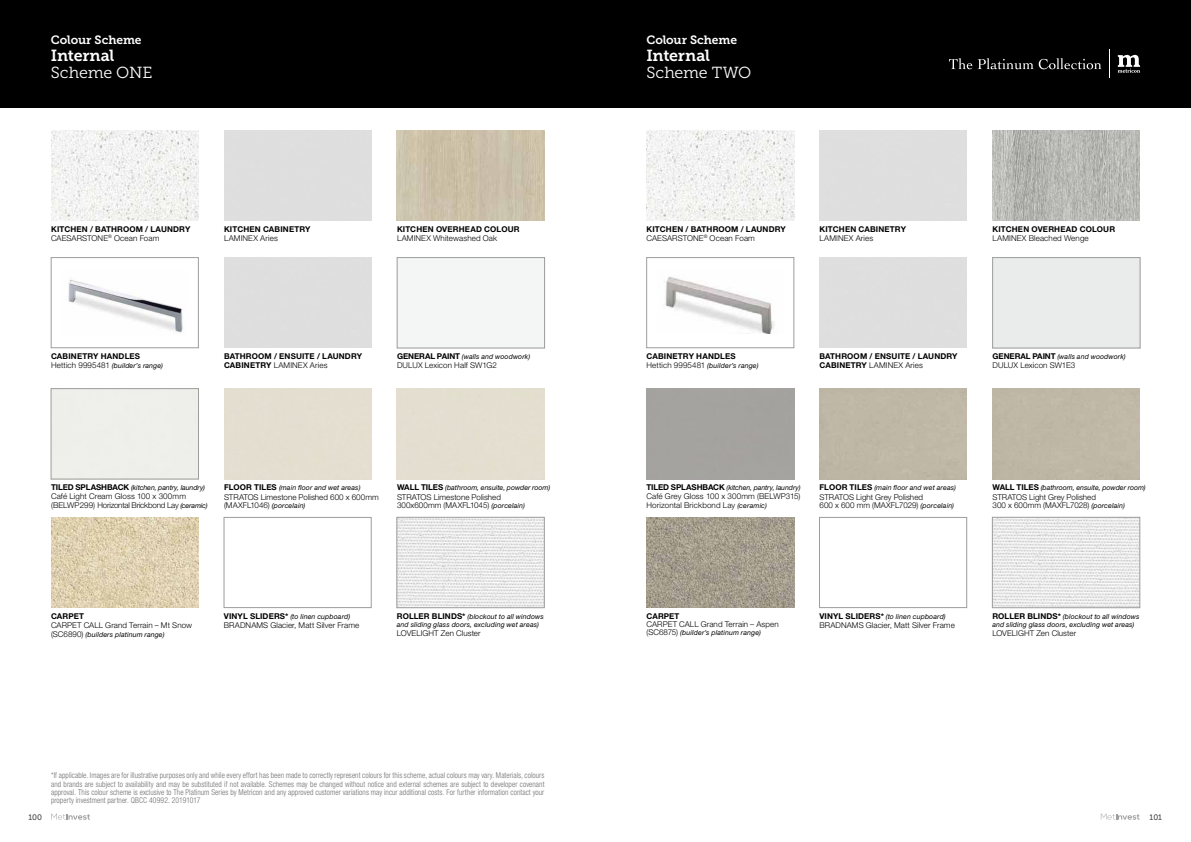
<style>
.page{position:relative;width:1191px;height:842px;background:#fff}
.page>*{position:absolute;margin:0;border:0;box-sizing:border-box;transform-origin:0 0}
.t1{font:16px "Museo Slab 300";letter-spacing:-.01em;color:#fff}
.t2{font:16px "Museo Slab 700";letter-spacing:-.015em;color:#fff}
.t3{font:12px "Museo Slab 700";letter-spacing:-.01em;color:#fff}
.t4{font:300 8px/8px "Helvetica Neue LT Pro";letter-spacing:.01em;color:#000}
.t5{font:300 condensed 8px/8.2px "Helvetica Neue LT Pro";letter-spacing:.01em;color:#706f6f;text-align:justify;scale:.95 1}
.t6{font:700 8px/9px "Helvetica Neue LT Pro";letter-spacing:.02em;color:#000}
.t7{font:8px "Museo Slab 500";letter-spacing:-.005em;color:#4a4a49}
.t8{font:italic 7px/8px "Helvetica Neue LT Pro";letter-spacing:.015em;color:#000}
.t9{font:italic 7px "Helvetica Neue LT Pro";letter-spacing:-.005em;color:#000}
.s1{font-weight:300}
.s2{font-weight:300;font-style:normal;font-size:8px}
.s3{font-weight:700;font-style:normal;font-size:8px}
.s4{font-weight:400;font-style:italic;font-size:7px}
</style>
<div class="page">
<div style="left:0;top:0;width:1191px;height:108px;background:#000"></div>
<img style="left:397px;top:130px;width:147px;height:91px">
<img style="left:68px;top:279px;width:116px;height:54px">
<div style="left:51px;top:257px;width:147px;height:91px;border:1px solid #9d9d9c"></div>
<div style="left:51px;top:388px;width:148px;height:91px;border:1px solid #9d9d9c"></div>
<div style="left:224px;top:517px;width:147px;height:91px;background:#fff;border:1px solid #9d9d9c"></div>
<img style="left:399px;top:519px;width:143px;height:87px">
<div style="left:397px;top:517px;width:147px;height:91px;border:1px solid #9d9d9c"></div>
<img style="left:51px;top:517px;width:147px;height:91px">
<div style="left:397px;top:257px;width:148px;height:91px;border:1px solid #9d9d9c"></div>
<img style="left:51px;top:130px;width:147px;height:91px">
<img style="left:992px;top:130px;width:148px;height:91px">
<img style="left:664px;top:276px;width:110px;height:58px">
<div style="left:646px;top:257px;width:148px;height:91px;border:1px solid #9d9d9c"></div>
<div style="left:819px;top:517px;width:147px;height:91px;background:#fff;border:1px solid #9d9d9c"></div>
<img style="left:994px;top:519px;width:144px;height:87px">
<div style="left:992px;top:517px;width:148px;height:91px;border:1px solid #9d9d9c"></div>
<img style="left:646px;top:517px;width:148px;height:91px">
<div style="left:992px;top:257px;width:148px;height:91px;border:1px solid #9d9d9c"></div>
<img style="left:646px;top:130px;width:148px;height:91px">
<svg style="left:1109px;top:50px;width:1px;height:28px"></svg>
<svg style="left:1117px;top:55px;width:23px;height:18px"></svg>
<svg style="left:949px;top:58px;width:152px;height:11px"></svg>
<svg style="left:1100px;top:814px;width:39px;height:6px"></svg>
<svg style="left:51px;top:814px;width:39px;height:6px"></svg>
<h2 class="t3" style="left:51px;top:33px;width:92px">Colour Scheme</h2>
<h1 class="t2" style="left:51px;top:46px;width:65px">Internal</h1>
<h1 class="t1" style="left:51px;top:64px;width:103px">Scheme ONE</h1>
<h2 class="t3" style="left:646px;top:33px;width:92px">Colour Scheme</h2>
<h1 class="t2" style="left:646px;top:46px;width:65px">Internal</h1>
<h1 class="t1" style="left:646px;top:64px;width:106px">Scheme TWO</h1>
<p class="t6" style="left:51px;top:224px;width:141px">KITCHEN / BATHROOM / LAUNDRY<br><span class="s1">CAESARSTONE</span><sup>®</sup> <span class="s1">Ocean Foam</span></p>
<p class="t6" style="left:224px;top:224px;width:88px">KITCHEN CABINETRY</p>
<p class="t4" style="left:224px;top:234px;width:55px">LAMINEX Aries</p>
<p class="t6" style="left:397px;top:224px;width:124px">KITCHEN OVERHEAD COLOUR</p>
<p class="t4" style="left:397px;top:234px;width:102px">LAMINEX Whitewashed Oak</p>
<p class="t6" style="left:646px;top:224px;width:141px">KITCHEN / BATHROOM / LAUNDRY<br><span class="s1">CAESARSTONE</span><sup>®</sup> <span class="s1">Ocean Foam</span></p>
<p class="t6" style="left:819px;top:224px;width:88px">KITCHEN CABINETRY</p>
<p class="t4" style="left:819px;top:234px;width:55px">LAMINEX Aries</p>
<p class="t6" style="left:992px;top:224px;width:124px">KITCHEN OVERHEAD COLOUR</p>
<p class="t4" style="left:992px;top:234px;width:98px">LAMINEX Bleached Wenge</p>
<p class="t6" style="left:51px;top:351px;width:91px">CABINETRY HANDLES</p>
<p class="t8" style="left:51px;top:361px;width:113px"><span class="s2">Hettich 9995481</span> (builder’s range)</p>
<p class="t6" style="left:224px;top:351px;width:140px">BATHROOM / ENSUITE / LAUNDRY<br>CABINETRY <span class="s1">LAMINEX Aries</span></p>
<p class="t8" style="left:397px;top:352px;width:135px"><span class="s3">GENERAL PAINT</span> (walls and woodwork)</p>
<p class="t4" style="left:397px;top:361px;width:101px">DULUX Lexicon Half SW1G2</p>
<p class="t6" style="left:646px;top:351px;width:91px">CABINETRY HANDLES</p>
<p class="t8" style="left:646px;top:361px;width:113px"><span class="s2">Hettich 9995481</span> (builder’s range)</p>
<p class="t6" style="left:819px;top:351px;width:140px">BATHROOM / ENSUITE / LAUNDRY<br>CABINETRY <span class="s1">LAMINEX Aries</span></p>
<p class="t8" style="left:992px;top:352px;width:135px"><span class="s3">GENERAL PAINT</span> (walls and woodwork)</p>
<p class="t4" style="left:992px;top:361px;width:84px">DULUX Lexicon SW1E3</p>
<p class="t9" style="left:51px;top:483px;width:155px"><span class="s3">TILED SPLASHBACK</span> (kitchen, pantry, laundry)</p>
<p class="t4" style="left:51px;top:492px;width:158px;line-height:9px">Café Light Cream Gloss 100 x 300mm (BELWP299) Horizontal Brickbond Lay <span class="s4">(ceramic)</span></p>
<p class="t8" style="left:224px;top:483px;width:138px"><span class="s3">FLOOR TILES</span> (main floor and wet areas)</p>
<p class="t4" style="left:224px;top:492px;width:156px">STRATOS Limestone Polished 600 x 600mm (MAXFL1046) <span class="s4">(porcelain)</span></p>
<p class="t8" style="left:397px;top:483px;width:155px"><span class="s3">WALL TILES</span> (bathroom, ensuite, powder room)</p>
<p class="t4" style="left:397px;top:492px;width:129px">STRATOS Limestone Polished<br>300x600mm (MAXFL1045) <span class="s4">(porcelain)</span></p>
<p class="t9" style="left:646px;top:483px;width:155px"><span class="s3">TILED SPLASHBACK</span> (kitchen, pantry, laundry)</p>
<p class="t4" style="left:646px;top:492px;width:155px;line-height:9px">Café Grey Gloss 100 x 300mm (BELWP315)<br>Horizontal Brickbond Lay <span class="s4">(ceramic)</span></p>
<p class="t8" style="left:819px;top:483px;width:138px"><span class="s3">FLOOR TILES</span> (main floor and wet areas)</p>
<p class="t4" style="left:819px;top:492px;width:136px">STRATOS Light Grey Polished<br>600 x 600 mm (MAXFL7029) <span class="s4">(porcelain)</span></p>
<p class="t8" style="left:992px;top:483px;width:155px"><span class="s3">WALL TILES</span> (bathroom, ensuite, powder room)</p>
<p class="t4" style="left:992px;top:492px;width:134px">STRATOS Light Grey Polished<br>300 x 600mm (MAXFL7028) <span class="s4">(porcelain)</span></p>
<p class="t6" style="left:51px;top:611px;width:34px">CARPET</p>
<p class="t4" style="left:51px;top:621px;width:142px">CARPET CALL Grand Terrain – Mt Snow</p>
<p class="t8" style="left:51px;top:630px;width:115px"><span class="s2">(SC6890)</span> (builders platinum range)</p>
<p class="t8" style="left:224px;top:612px;width:128px"><span class="s3">VINYL SLIDERS*</span> (to linen cupboard)</p>
<p class="t4" style="left:224px;top:621px;width:137px">BRADNAMS Glacier, Matt Silver Frame</p>
<p class="t8" style="left:397px;top:612px;width:149px"><span class="s3">ROLLER BLINDS*</span> (blockout to all windows and sliding glass doors, excluding wet areas)</p>
<p class="t4" style="left:397px;top:629px;width:85px">LOVELIGHT Zen Cluster</p>
<p class="t6" style="left:646px;top:611px;width:34px">CARPET</p>
<p class="t4" style="left:646px;top:620px;width:134px">CARPET CALL Grand Terrain – Aspen</p>
<p class="t8" style="left:646px;top:628px;width:116px"><span class="s2">(SC6875)</span> (builder’s platinum range)</p>
<p class="t8" style="left:819px;top:612px;width:128px"><span class="s3">VINYL SLIDERS*</span> (to linen cupboard)</p>
<p class="t4" style="left:819px;top:621px;width:137px">BRADNAMS Glacier, Matt Silver Frame</p>
<p class="t8" style="left:992px;top:612px;width:149px"><span class="s3">ROLLER BLINDS*</span> (blockout to all windows and sliding glass doors, excluding wet areas)</p>
<p class="t4" style="left:992px;top:629px;width:85px">LOVELIGHT Zen Cluster</p>
<p class="t5" style="left:51px;top:771px;width:521px">*If applicable. Images are for illustrative purposes only and while every effort has been made to correctly represent colours for this scheme, actual colours may vary. Materials, colours and brands are subject to availability and may be substituted if not available. Schemes may be changed without notice and external schemes are subject to developer covenant approval. This colour scheme is exclusive to The Platinum Series by Metricon and any approved customer variations may incur additional costs. For further information contact your property investment partner. QBCC 40992. 20191017</p>
<p class="t7" style="left:28px;top:812px;width:15px">100</p>
<p class="t7" style="left:1149px;top:812px;width:14px">101</p>
</div>
